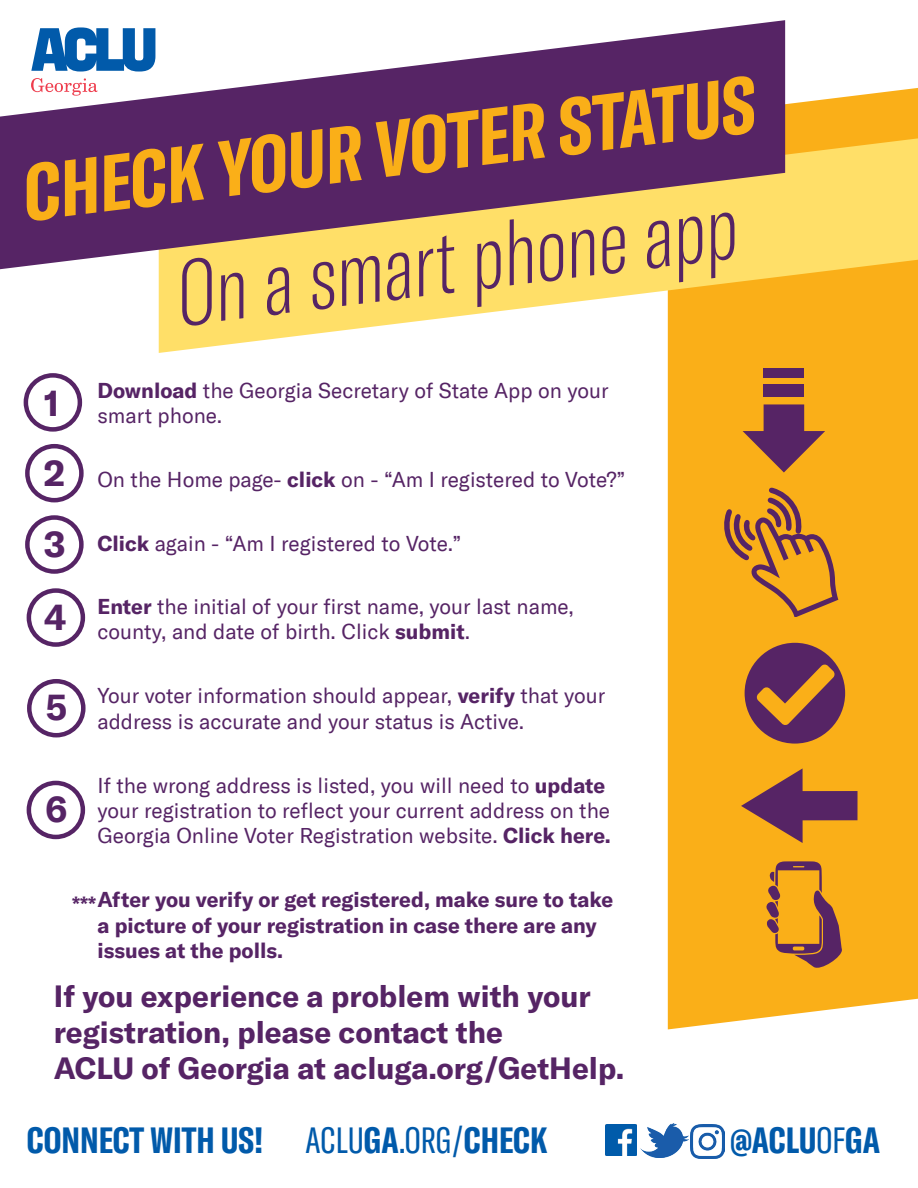
<style>
.page{position:relative;width:918px;height:1188px;background:#fff}
.page>*{position:absolute;margin:0;border:0;box-sizing:border-box;transform-origin:0 0}
.t1{font:100 extra-condensed 90px "GT America";color:#562465}
.t2{font:700 extra-condensed 78px "GT America";color:#faaf18}
.t3{font:700 extra-condensed 36px "GT America";color:#015aaa}
.t4{font:700 36px "GT America";color:#562465}
.t5{font:700 30px/36px "GT America";color:#562465}
.t6{font:21px/25.2px "GT America";color:#562465}
.t7{font:700 21px/25.2px "GT America";color:#562465}
.s1{font-weight:700}
.s2{font-weight:400}
</style>
<div class="page">
<div style="left:668px;top:88px;width:250px;height:941px;background:#faaf18"></div>
<svg style="left:159px;top:138px;width:759px;height:215px;fill:#ffdf68"></svg>
<svg style="left:0;top:20px;width:785px;height:249px;fill:#562465"></svg>
<svg style="left:31px;top:78px;width:67px;height:18px"></svg>
<svg style="left:31px;top:27px;width:124px;height:45px"></svg>
<svg style="left:741px;top:768px;width:117px;height:75px;background:#b1713a"></svg>
<svg style="left:745px;top:643px;width:100px;height:101px;background:#935748"></svg>
<div style="left:24px;top:373px;width:58px;height:59px;border:4px solid #562465;border-radius:50%"></div>
<div style="left:25px;top:444px;width:59px;height:58px;border:4px solid #562465;border-radius:50%"></div>
<div style="left:25px;top:515px;width:59px;height:59px;border:4px solid #562465;border-radius:50%"></div>
<div style="left:27px;top:588px;width:58px;height:59px;border:4px solid #562465;border-radius:50%"></div>
<div style="left:27px;top:679px;width:59px;height:58px;border:4px solid #562465;border-radius:50%"></div>
<svg style="left:766px;top:861px;width:76px;height:110px;background:#c7832f"></svg>
<img style="left:606px;top:1125px;width:31px;height:30px">
<img style="left:640px;top:1124px;width:48px;height:33px">
<img style="left:691px;top:1125px;width:34px;height:33px">
<div style="left:27px;top:781px;width:58px;height:58px;border:4px solid #562465;border-radius:50%"></div>
<svg style="left:720px;top:488px;width:118px;height:128px;background:#d89227"></svg>
<svg style="left:743px;top:404px;width:82px;height:69px;background:#a96a3d"></svg>
<div style="left:764px;top:368px;width:40px;height:9px;background:#562465"></div>
<div style="left:764px;top:384px;width:40px;height:13px;background:#562465"></div>
<p class="t2" style="left:15px;top:147px;width:738px;rotate:-7deg">CHECK YOUR VOTER STATUS</p>
<p class="t1" style="left:168px;top:245px;width:566px;rotate:-7deg">On a smart phone app</p>
<p class="t4" style="left:44px;top:381px;width:17px">1</p>
<p class="t4" style="left:44px;top:450px;width:23px">2</p>
<p class="t4" style="left:44px;top:521px;width:23px">3</p>
<p class="t4" style="left:44px;top:594px;width:25px">4</p>
<p class="t4" style="left:46px;top:685px;width:23px">5</p>
<p class="t4" style="left:45px;top:787px;width:23px">6</p>
<p class="t6" style="left:97px;top:378px;width:513px"><span class="s1">Download</span> the Georgia Secretary of State App on your smart phone.</p>
<p class="t6" style="left:97px;top:467px;width:529px">On the Home page- <span class="s1">click</span> on - “Am I registered to Vote?”</p>
<p class="t6" style="left:97px;top:531px;width:365px"><span class="s1">Click</span> again - “Am I registered to Vote.”</p>
<p class="t6" style="left:97px;top:594px;width:478px"><span class="s1">Enter</span> the initial of your first name, your last name, county, and date of birth. Click <span class="s1">submit</span>.</p>
<p class="t6" style="left:97px;top:683px;width:509px">Your voter information should appear, <span class="s1">verify</span> that your address is accurate and your status is Active.</p>
<p class="t6" style="left:97px;top:773px;width:515px">If the wrong address is listed, you will need to <span class="s1">update </span>your registration to reflect your current address on the<br>Georgia Online Voter Registration website. <span class="s1">Click here.</span></p>
<p class="t7" style="left:97px;top:887px;width:517px">After you verify or get registered, make sure to take a picture of your registration in case there are any issues at the polls.</p>
<p class="t5" style="left:54px;top:978px;width:539px">If you experience a problem with your registration, please contact the</p>
<p class="t5" style="left:54px;top:1050px;width:572px">ACLU of Georgia at acluga.org/GetHelp.</p>
<p class="t7" style="left:72px;top:892px;width:26px">***</p>
<p class="t3" style="left:27px;top:1118px;width:522px">CONNECT WITH US! <span class="s2">ACLU</span>GA<span class="s2">.ORG/</span>CHECK</p>
<p class="t3" style="left:730px;top:1118px;width:151px">@ACLU<span class="s2">OF</span>GA</p>
</div>
